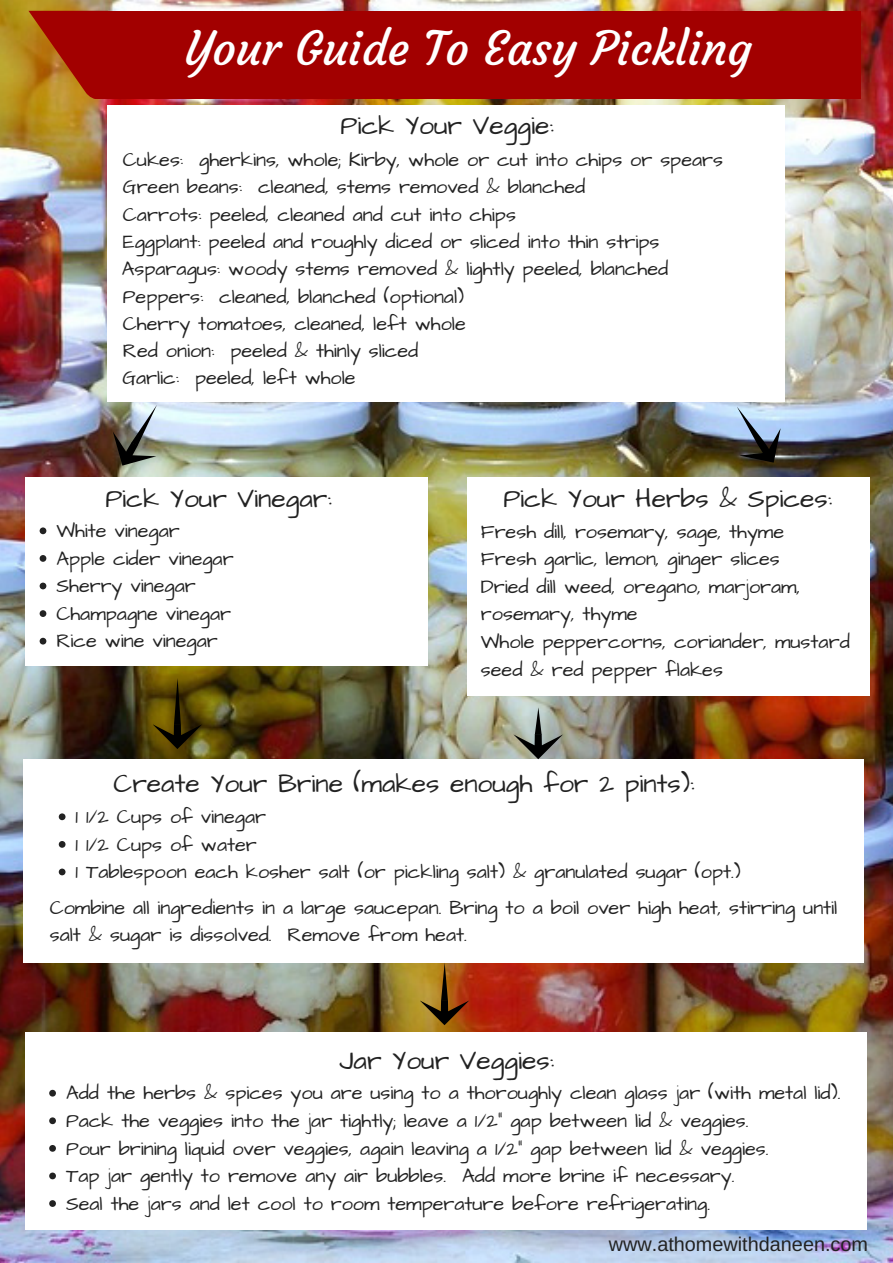
<style>
.page{position:relative;width:893px;height:1263px;background:#fff}
.page>*{position:absolute;margin:0;border:0;box-sizing:border-box;transform-origin:0 0}
.t1{font:46.35px "Courgette";color:#fff}
.t2{font:26.47px "Architects Daughter";color:#222}
.t3{font:19.88px/27.6px "Architects Daughter";color:#222}
.t4{font:19.88px "Arimo";color:#222}
</style>
<div class="page">
<img style="left:0;top:0;width:893px;height:1263px">
<div style="left:107px;top:105px;width:678px;height:296px;background:#fff"></div>
<svg style="left:734px;top:405px;width:60px;height:71px;background:#727d87"></svg>
<img style="left:101px;top:403px;width:59px;height:74px">
<div style="left:26px;top:477px;width:402px;height:189px;background:#fff"></div>
<div style="left:467px;top:477px;width:402px;height:219px;background:#fff"></div>
<svg style="left:40px;top:527px;width:6px;height:7px"></svg>
<svg style="left:40px;top:555px;width:6px;height:7px"></svg>
<svg style="left:40px;top:583px;width:6px;height:6px"></svg>
<svg style="left:40px;top:610px;width:6px;height:7px"></svg>
<svg style="left:40px;top:638px;width:6px;height:6px"></svg>
<div style="left:23px;top:759px;width:841px;height:204px;background:#fff"></div>
<svg style="left:59px;top:813px;width:7px;height:7px"></svg>
<svg style="left:59px;top:841px;width:7px;height:7px"></svg>
<svg style="left:59px;top:868px;width:7px;height:7px"></svg>
<div style="left:26px;top:1032px;width:841px;height:197px;background:#fff"></div>
<svg style="left:49px;top:1090px;width:7px;height:6px"></svg>
<svg style="left:49px;top:1117px;width:7px;height:7px"></svg>
<svg style="left:49px;top:1145px;width:7px;height:7px"></svg>
<svg style="left:49px;top:1172px;width:7px;height:7px"></svg>
<svg style="left:49px;top:1200px;width:7px;height:7px"></svg>
<svg style="left:420px;top:963px;width:49px;height:62px;background:#955b17"></svg>
<svg style="left:153px;top:678px;width:49px;height:71px;background:#504004"></svg>
<svg style="left:514px;top:707px;width:49px;height:52px;background:#8d948c"></svg>
<div style="left:107px;top:11px;width:720px;height:87px;background:#a20000"></div>
<div style="left:826px;top:11px;width:34px;height:87px;background:#a20000"></div>
<svg style="left:28px;top:11px;width:79px;height:87px;background:#aa320a"></svg>
<h1 class="t1" style="left:186px;top:20px;width:568px">Your Guide To Easy Pickling</h1>
<h2 class="t2" style="left:341px;top:108px;width:215px">Pick Your Veggie:</h2>
<p class="t3" style="left:122px;top:146px;width:603px">Cukes: gherkins, whole; Kirby, whole or cut into chips or spears Green beans: cleaned, stems removed &amp; blanched<br>Carrots: peeled, cleaned and cut into chips<br>Eggplant: peeled and roughly diced or sliced into thin strips Asparagus: woody stems removed &amp; lightly peeled, blanched</p>
<p class="t3" style="left:123px;top:283px;width:343px">Peppers: cleaned, blanched (optional)</p>
<p class="t3" style="left:123px;top:310px;width:344px">Cherry tomatoes, cleaned, left whole</p>
<p class="t3" style="left:122px;top:337px;width:298px">Red onion: peeled &amp; thinly sliced<br>Garlic: peeled, left whole</p>
<h2 class="t2" style="left:105px;top:480px;width:228px">Pick Your Vinegar:</h2>
<p class="t3" style="left:56px;top:517px;width:179px">White vinegar<br>Apple cider vinegar<br>Sherry vinegar<br>Champagne vinegar<br>Rice wine vinegar</p>
<h2 class="t2" style="left:503px;top:480px;width:330px">Pick Your Herbs &amp; Spices:</h2>
<p class="t3" style="left:481px;top:518px;width:370px">Fresh dill, rosemary, sage, thyme<br>Fresh garlic, lemon, ginger slices<br>Dried dill weed, oregano, marjoram, rosemary, thyme<br>Whole peppercorns, coriander, mustard seed &amp; red pepper flakes</p>
<h2 class="t2" style="left:114px;top:766px;width:582px">Create Your Brine (makes enough for 2 pints):</h2>
<p class="t3" style="left:76px;top:803px;width:667px">1 1/2 Cups of vinegar<br>1 1/2 Cups of water<br>1 Tablespoon each kosher salt (or pickling salt) &amp; granulated sugar (opt.)</p>
<p class="t3" style="left:50px;top:894px;width:789px">Combine all ingredients in a large saucepan. Bring to a boil over high heat, stirring until salt &amp; sugar is dissolved. Remove from heat.</p>
<h2 class="t2" style="left:340px;top:1043px;width:216px">Jar Your Veggies:</h2>
<p class="t3" style="left:66px;top:1080px;width:776px">Add the herbs &amp; spices you are using to a thoroughly clean glass jar (with metal lid).<br>Pack the veggies into the jar tightly; leave a 1/2" gap between lid &amp; veggies.<br>Pour brining liquid over veggies, again leaving a 1/2" gap between lid &amp; veggies.<br>Tap jar gently to remove any air bubbles. Add more brine if necessary.<br>Seal the jars and let cool to room temperature before refrigerating.</p>
<p class="t4" style="left:609px;top:1233px;width:261px">www.athomewithdaneen.com</p>
</div>
